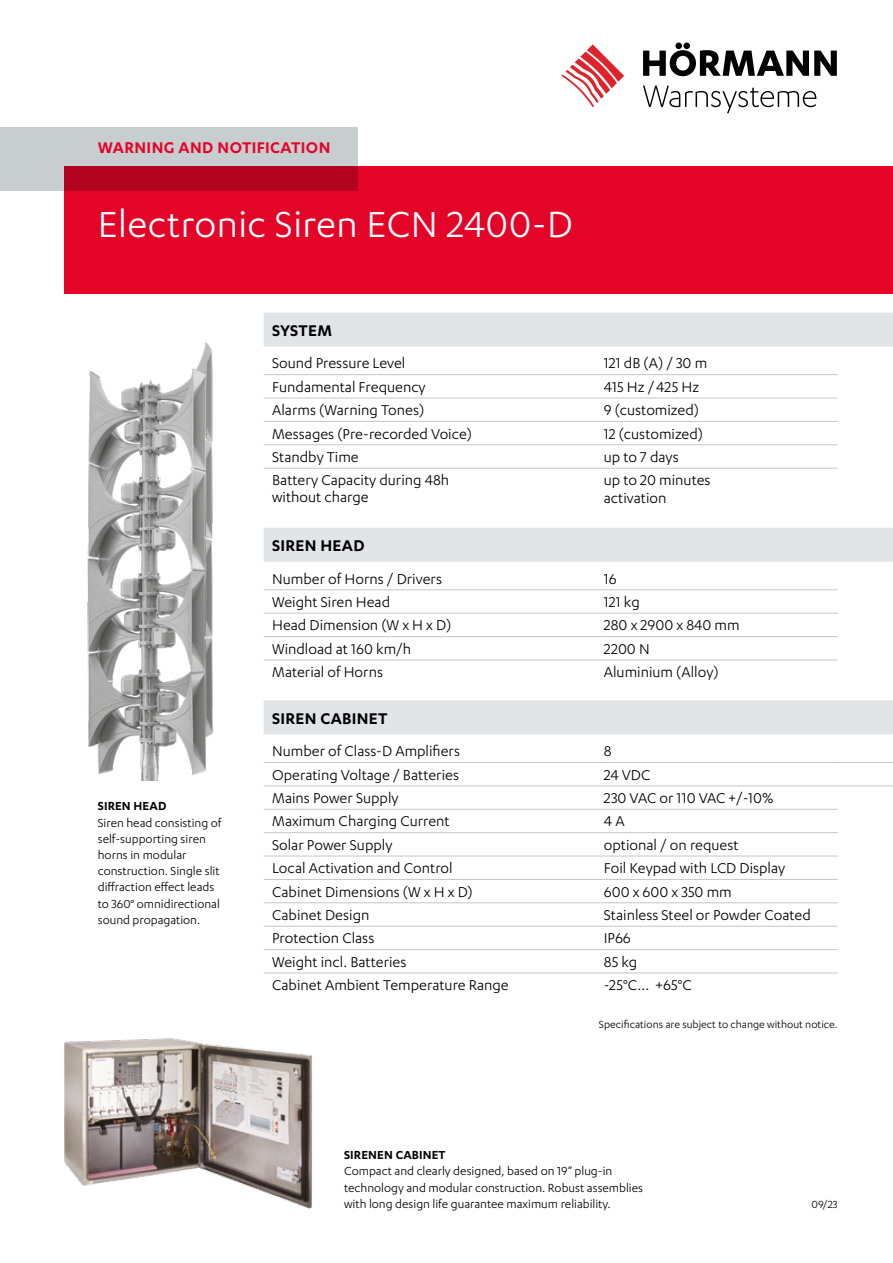
<style>
.page{position:relative;width:893px;height:1263px;background:#fff}
.page>*{position:absolute;margin:0;border:0;box-sizing:border-box;transform-origin:0 0}
.t1{font:42px "Karbon";letter-spacing:.01em;color:#fff}
.t2{font:600 18px "Karbon";letter-spacing:.015em;color:#000}
.t3{font:600 18px "Karbon";letter-spacing:.02em;color:#e40428}
.t4{font:16.5px/16.5px "Karbon";color:#000}
.t5{font:13.5px/16.2px "Karbon";color:#000}
.t6{font:600 13.5px "Karbon";letter-spacing:.01em;color:#000}
.t7{font:12px "Karbon";color:#000}
</style>
<div class="page">
<img style="left:64px;top:1038px;width:248px;height:171px">
<svg style="left:643px;top:43px;width:194px;height:33px"></svg>
<svg style="left:643px;top:86px;width:173px;height:27px"></svg>
<svg style="left:561px;top:44px;width:63px;height:63px"></svg>
<div style="left:0;top:128px;width:357px;height:63px;background:#c8cdd0"></div>
<div style="left:64px;top:166px;width:829px;height:127px;background:#e40428"></div>
<div style="left:264px;top:700px;width:629px;height:34px;background:#e2e5e7"></div>
<hr style="left:264px;top:809px;width:340px;height:1px;background:#c6c6c6">
<hr style="left:604px;top:809px;width:234px;height:1px;background:#c6c6c6">
<hr style="left:264px;top:832px;width:340px;height:1px;background:#c6c6c6">
<hr style="left:604px;top:832px;width:234px;height:1px;background:#c6c6c6">
<hr style="left:264px;top:856px;width:340px;height:1px;background:#c6c6c6">
<hr style="left:604px;top:856px;width:234px;height:1px;background:#c6c6c6">
<hr style="left:264px;top:879px;width:340px;height:1px;background:#c6c6c6">
<hr style="left:604px;top:879px;width:234px;height:1px;background:#c6c6c6">
<hr style="left:264px;top:902px;width:340px;height:1px;background:#c6c6c6">
<hr style="left:604px;top:902px;width:234px;height:1px;background:#c6c6c6">
<hr style="left:264px;top:926px;width:340px;height:1px;background:#c6c6c6">
<hr style="left:604px;top:926px;width:234px;height:1px;background:#c6c6c6">
<hr style="left:264px;top:949px;width:340px;height:1px;background:#c6c6c6">
<hr style="left:604px;top:949px;width:234px;height:1px;background:#c6c6c6">
<hr style="left:264px;top:972px;width:340px;height:1px;background:#c6c6c6">
<hr style="left:604px;top:972px;width:234px;height:1px;background:#c6c6c6">
<hr style="left:264px;top:762px;width:340px;height:1px;background:#c6c6c6">
<hr style="left:604px;top:762px;width:234px;height:1px;background:#c6c6c6">
<hr style="left:838px;top:762px;width:55px;height:1px;background:#c6c6c6">
<hr style="left:264px;top:785px;width:340px;height:1px;background:#c6c6c6">
<hr style="left:604px;top:785px;width:234px;height:1px;background:#c6c6c6">
<hr style="left:838px;top:785px;width:55px;height:1px;background:#c6c6c6">
<div style="left:264px;top:528px;width:629px;height:34px;background:#e2e5e7"></div>
<hr style="left:264px;top:589px;width:340px;height:1px;background:#c6c6c6">
<hr style="left:604px;top:589px;width:234px;height:1px;background:#c6c6c6">
<hr style="left:264px;top:613px;width:340px;height:1px;background:#c6c6c6">
<hr style="left:604px;top:613px;width:234px;height:1px;background:#c6c6c6">
<hr style="left:264px;top:636px;width:340px;height:1px;background:#c6c6c6">
<hr style="left:604px;top:636px;width:234px;height:1px;background:#c6c6c6">
<hr style="left:264px;top:660px;width:340px;height:1px;background:#c6c6c6">
<hr style="left:604px;top:660px;width:234px;height:1px;background:#c6c6c6">
<div style="left:264px;top:313px;width:629px;height:34px;background:#e2e5e7"></div>
<hr style="left:264px;top:374px;width:340px;height:1px;background:#c6c6c6">
<hr style="left:604px;top:374px;width:234px;height:1px;background:#c6c6c6">
<hr style="left:264px;top:398px;width:340px;height:1px;background:#c6c6c6">
<hr style="left:604px;top:398px;width:234px;height:1px;background:#c6c6c6">
<hr style="left:264px;top:421px;width:340px;height:1px;background:#c6c6c6">
<hr style="left:604px;top:421px;width:234px;height:1px;background:#c6c6c6">
<hr style="left:264px;top:444px;width:340px;height:1px;background:#c6c6c6">
<hr style="left:604px;top:444px;width:234px;height:1px;background:#c6c6c6">
<hr style="left:264px;top:468px;width:340px;height:1px;background:#c6c6c6">
<hr style="left:604px;top:468px;width:234px;height:1px;background:#c6c6c6">
<img style="left:87px;top:342px;width:127px;height:439px">
<p class="t3" style="left:98px;top:137px;width:234px">WARNING AND NOTIFICATION</p>
<h1 class="t1" style="left:98px;top:201px;width:477px">Electronic Siren ECN 2400-D</h1>
<p class="t2" style="left:272px;top:320px;width:62px">SYSTEM</p>
<p class="t4" style="left:272px;top:355px;width:135px">Sound Pressure Level</p>
<p class="t4" style="left:604px;top:355px;width:105px">121 dB (A) / 30 m</p>
<p class="t4" style="left:272px;top:378px;width:155px">Fundamental Frequency</p>
<p class="t4" style="left:604px;top:378px;width:97px">415 Hz / 425 Hz</p>
<p class="t4" style="left:272px;top:401px;width:154px">Alarms (Warning Tones)</p>
<p class="t4" style="left:604px;top:401px;width:97px">9 (customized)</p>
<p class="t4" style="left:272px;top:425px;width:201px">Messages (Pre-recorded Voice)</p>
<p class="t4" style="left:604px;top:425px;width:101px">12 (customized)</p>
<p class="t4" style="left:272px;top:448px;width:88px">Standby Time</p>
<p class="t4" style="left:604px;top:448px;width:76px">up to 7 days</p>
<p class="t4" style="left:272px;top:472px;width:179px">Battery Capacity during 48h without charge</p>
<p class="t4" style="left:604px;top:471px;width:108px;line-height:18px">up to 20 minutes activation</p>
<p class="t6" style="left:98px;top:799px;width:70px">SIREN HEAD</p>
<p class="t5" style="left:98px;top:814px;width:125px">Siren head consisting of self-supporting siren horns in modular construction. Single slit diffraction effect leads to 360° omnidirectional sound propagation.</p>
<p class="t2" style="left:272px;top:535px;width:94px">SIREN HEAD</p>
<p class="t4" style="left:272px;top:570px;width:171px">Number of Horns / Drivers</p>
<p class="t4" style="left:604px;top:570px;width:14px">16</p>
<p class="t4" style="left:272px;top:593px;width:119px">Weight Siren Head</p>
<p class="t4" style="left:604px;top:593px;width:37px">121 kg</p>
<p class="t4" style="left:272px;top:617px;width:181px">Head Dimension (W x H x D)</p>
<p class="t4" style="left:604px;top:617px;width:137px">280 x 2900 x 840 mm</p>
<p class="t4" style="left:272px;top:640px;width:141px">Windload at 160 km/h</p>
<p class="t4" style="left:604px;top:640px;width:47px">2200 N</p>
<p class="t4" style="left:272px;top:663px;width:112px">Material of Horns</p>
<p class="t4" style="left:604px;top:663px;width:116px">Aluminium (Alloy)</p>
<p class="t2" style="left:272px;top:708px;width:117px">SIREN CABINET</p>
<p class="t4" style="left:272px;top:743px;width:189px">Number of Class-D Amplifiers</p>
<p class="t4" style="left:604px;top:743px;width:9px">8</p>
<p class="t4" style="left:272px;top:766px;width:188px">Operating Voltage / Batteries</p>
<p class="t4" style="left:604px;top:766px;width:48px">24 VDC</p>
<p class="t4" style="left:272px;top:789px;width:128px">Mains Power Supply</p>
<p class="t4" style="left:604px;top:789px;width:171px">230 VAC or 110 VAC +/-10%</p>
<p class="t4" style="left:272px;top:813px;width:179px">Maximum Charging Current</p>
<p class="t4" style="left:604px;top:813px;width:22px">4 A</p>
<p class="t4" style="left:272px;top:836px;width:122px">Solar Power Supply</p>
<p class="t4" style="left:604px;top:836px;width:136px">optional / on request</p>
<p class="t4" style="left:272px;top:859px;width:182px">Local Activation and Control</p>
<p class="t4" style="left:604px;top:859px;width:183px">Foil Keypad with LCD Display</p>
<p class="t4" style="left:272px;top:883px;width:202px">Cabinet Dimensions (W x H x D)</p>
<p class="t4" style="left:604px;top:883px;width:129px">600 x 600 x 350 mm</p>
<p class="t4" style="left:272px;top:906px;width:99px">Cabinet Design</p>
<p class="t4" style="left:604px;top:906px;width:209px">Stainless Steel or Powder Coated</p>
<p class="t4" style="left:272px;top:930px;width:104px">Protection Class</p>
<p class="t4" style="left:604px;top:930px;width:29px">IP66</p>
<p class="t4" style="left:272px;top:953px;width:136px">Weight incl. Batteries</p>
<p class="t4" style="left:604px;top:953px;width:35px">85 kg</p>
<p class="t4" style="left:272px;top:976px;width:238px">Cabinet Ambient Temperature Range</p>
<p class="t4" style="left:604px;top:976px;width:89px">-25°C... +65°C</p>
<p class="t7" style="left:599px;top:1018px;width:240px">Specifications are subject to change without notice.</p>
<p class="t6" style="left:344px;top:1147px;width:103px">SIRENEN CABINET</p>
<p class="t5" style="left:344px;top:1163px;width:301px">Compact and clearly designed, based on 19“ plug-in technology and modular construction. Robust assemblies with long design life guarantee maximum reliability.</p>
<p class="t7" style="left:811px;top:1197px;width:28px">09/23</p>
</div>
